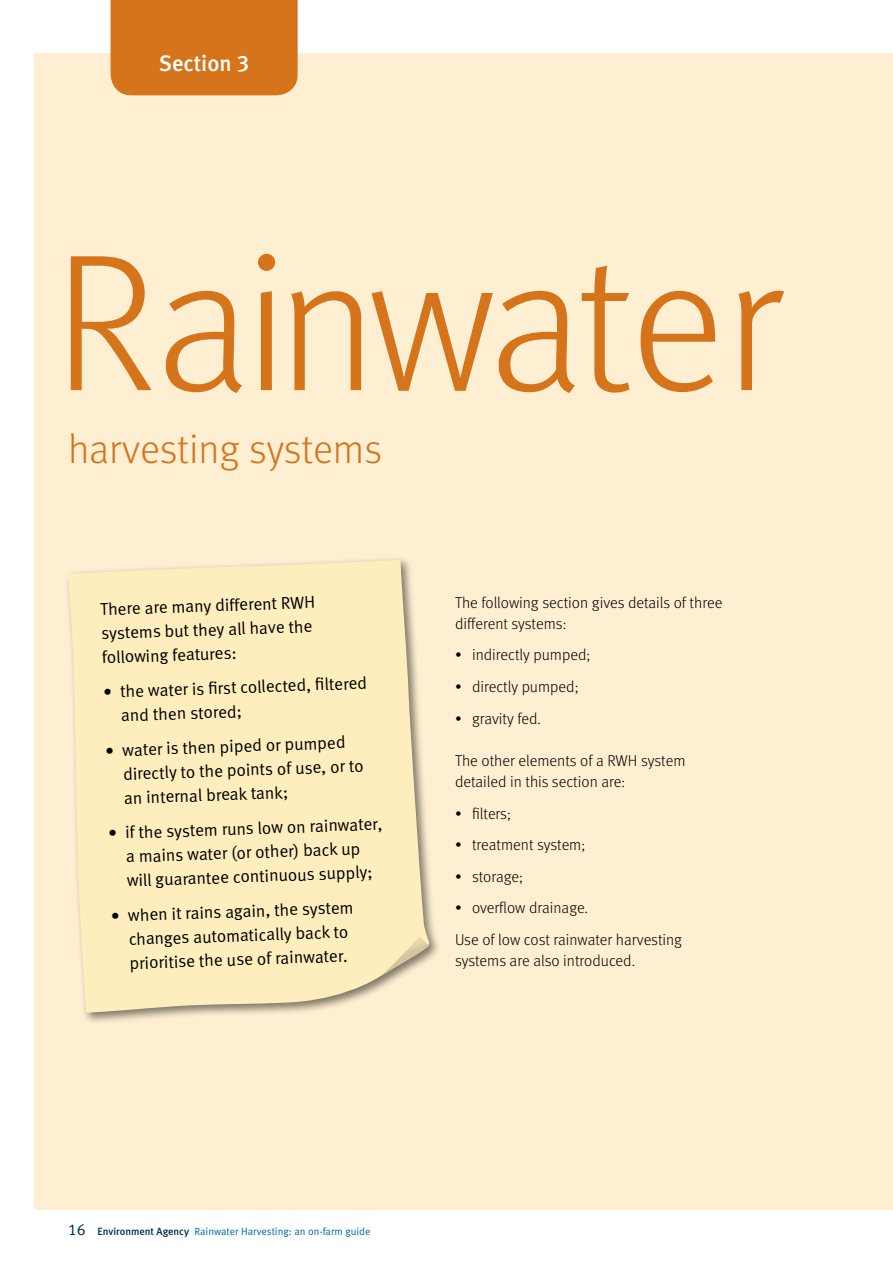
<style>
.page{position:relative;width:893px;height:1263px;background:#fff}
.page>*{position:absolute;margin:0;border:0;box-sizing:border-box;transform-origin:0 0}
.t1{font:300 195px "EA Meta";letter-spacing:-.04em;color:#d5741a}
.t2{font:300 40.8px "EA Meta";letter-spacing:-.005em;color:#d5741a}
.t3{font:500 22.5px "EA Meta";color:#fff}
.t4{font:17.25px/24px "EA Meta Normal";color:#000}
.t5{font:300 15.75px/21px "EA Meta";color:#000}
.t6{font:10.5px "EA Meta Normal";color:#0069aa}
.s1{font-size:15.75px;color:#002b54}
.s2{font-family:"EA Meta";font-weight:500;color:#002b54}
</style>
<div class="page">
<div style="left:34px;top:54px;width:859px;height:1156px;background:#ffefd2"></div>
<div style="left:111px;top:0;width:187px;height:95px;background:#d5741a"></div>
<div style="left:64px;top:556px;width:376px;height:468px;background:#000;opacity:.5"></div>
<svg style="left:68px;top:560px;width:363px;height:453px"></svg>
<svg style="left:380px;top:937px;width:49px;height:39px"></svg>
<h3 class="t3" style="left:159px;top:50px;width:92px">Section 3</h3>
<h1 class="t1" style="left:53px;top:212px;width:731px">Rainwater</h1>
<h2 class="t2" style="left:68px;top:426px;width:315px">harvesting systems</h2>
<p class="t4" style="left:100px;top:597px;width:216px;rotate:-2deg">There are many different RWH systems but they all have the following features:</p>
<p class="t4" style="left:120px;top:679px;width:248px;text-indent:-17px;rotate:-2deg">• the water is fi rst collected, fi ltered and then stored;</p>
<p class="t4" style="left:122px;top:738px;width:242px;text-indent:-17px;rotate:-2deg">• water is then piped or pumped directly to the points of use, or to an internal break tank;</p>
<p class="t4" style="left:108px;top:821px;width:276px;text-align:center;rotate:-2deg">• if the system runs low on rainwater, a mains water (or other) back up<br>will guarantee continuous supply;</p>
<p class="t4" style="left:128px;top:903px;width:227px;text-indent:-17px;rotate:-2deg">• when it rains again, the system changes automatically back to prioritise the use of rainwater.</p>
<p class="t5" style="left:455px;top:592px;width:269px">The following section gives details of three different systems:</p>
<p class="t5" style="left:455px;top:644px;width:137px">• indirectly pumped;</p>
<p class="t5" style="left:455px;top:676px;width:125px">• directly pumped;</p>
<p class="t5" style="left:455px;top:708px;width:88px">• gravity fed.</p>
<p class="t5" style="left:455px;top:750px;width:232px">The other elements of a RWH system detailed in this section are:</p>
<p class="t5" style="left:455px;top:802px;width:57px">• filters;</p>
<p class="t5" style="left:455px;top:834px;width:132px">• treatment system;</p>
<p class="t5" style="left:455px;top:866px;width:69px">• storage;</p>
<p class="t5" style="left:455px;top:892px;width:229px;line-height:31.7px">• overflow drainage.<br>Use of low cost rainwater harvesting</p>
<p class="t5" style="left:455px;top:950px;width:182px">systems are also introduced.</p>
<p class="t6" style="left:68px;top:1225px;width:304px"><span class="s1">16</span> <span class="s2">Environment Agency</span> Rainwater Harvesting: an on-farm guide</p>
</div>
